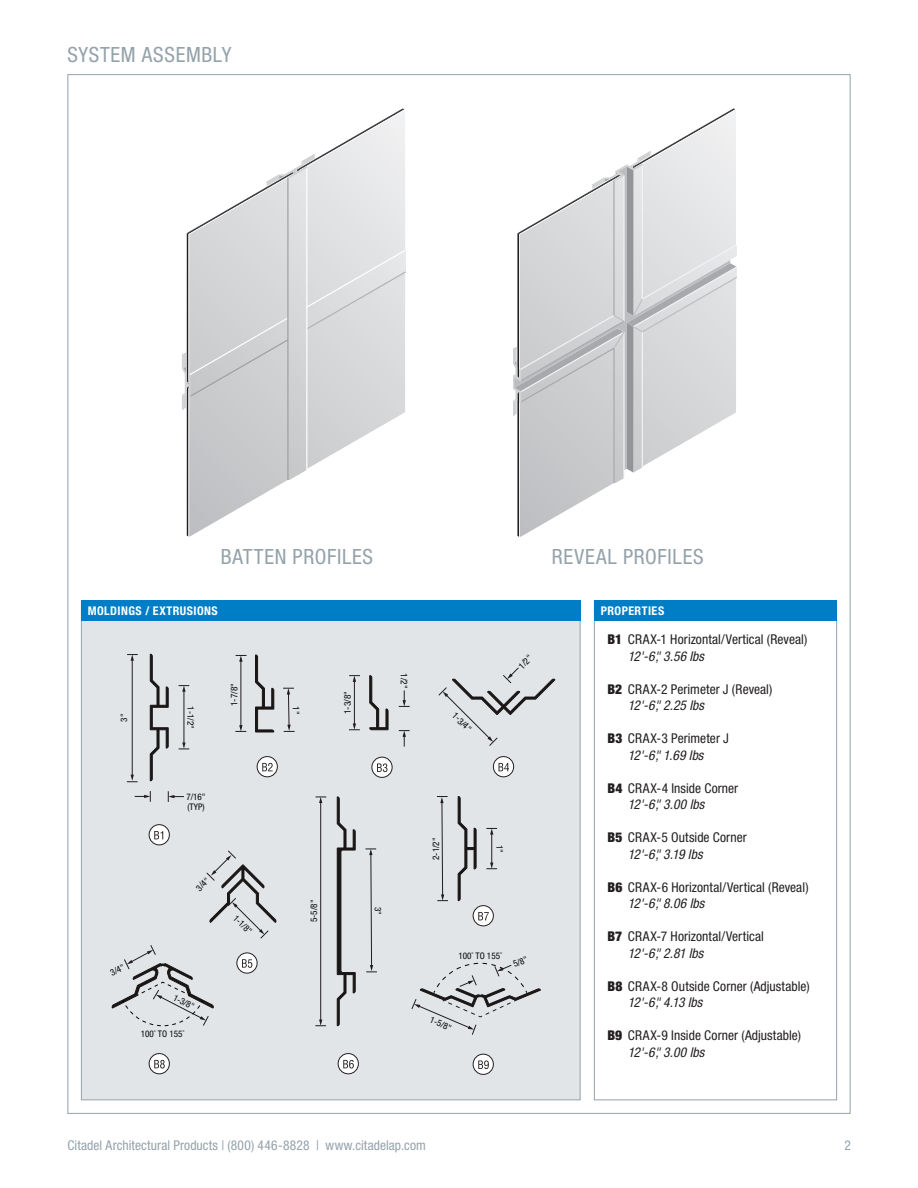
<style>
.page{position:relative;width:918px;height:1188px;background:#fff}
.page>*{position:absolute;margin:0;border:0;box-sizing:border-box;transform-origin:0 0}
.t1{font:condensed 21px "Helvetica Neue LT Std";letter-spacing:.035em;color:#94a2aa}
.t2{font:condensed 13.5px "Helvetica Neue LT Std";letter-spacing:.005em;color:#231f20}
.t3{font:italic condensed 13.5px "Helvetica Neue LT Std";letter-spacing:.005em;color:#231f20}
.t4{font:condensed 13.5px "Helvetica Neue LT Std";letter-spacing:.01em;color:#94a2aa}
.t5{font:700 condensed 12px "Helvetica Neue LT Std";letter-spacing:.04em;color:#fff}
.t6{font:condensed 9.3px "Helvetica Neue LT Std";color:#040503}
.t7{font:condensed 9.15px/9.9px "Helvetica Neue LT Std";color:#040503}
.s1{font-weight:900}
</style>
<div class="page">
<div style="left:81px;top:601px;width:499px;height:499px;background:#e1e5e8;border:1px solid #94a2aa"></div>
<svg style="left:149px;top:825px;width:20px;height:20px"></svg>
<div style="left:149px;top:824px;width:21px;height:21px;border:1px solid #231f20;border-radius:50%"></div>
<svg style="left:154px;top:831px;width:9px;height:8px"></svg>
<svg style="left:257px;top:757px;width:20px;height:20px"></svg>
<div style="left:257px;top:756px;width:21px;height:21px;border:1px solid #231f20;border-radius:50%"></div>
<svg style="left:262px;top:763px;width:11px;height:8px"></svg>
<div style="left:372px;top:757px;width:20px;height:20px;background:#fff;border-radius:50%"></div>
<div style="left:372px;top:757px;width:21px;height:21px;border:1px solid #231f20;border-radius:50%"></div>
<svg style="left:377px;top:763px;width:10px;height:9px"></svg>
<svg style="left:493px;top:757px;width:21px;height:20px"></svg>
<div style="left:493px;top:756px;width:21px;height:21px;border:1px solid #231f20;border-radius:50%"></div>
<svg style="left:499px;top:763px;width:10px;height:8px"></svg>
<div style="left:338px;top:1054px;width:20px;height:20px;background:#fff;border-radius:50%"></div>
<div style="left:338px;top:1053px;width:21px;height:21px;border:1px solid #231f20;border-radius:50%"></div>
<svg style="left:343px;top:1060px;width:11px;height:9px"></svg>
<div style="left:473px;top:906px;width:20px;height:20px;background:#fff;border-radius:50%"></div>
<div style="left:473px;top:905px;width:21px;height:21px;border:1px solid #231f20;border-radius:50%"></div>
<svg style="left:478px;top:912px;width:11px;height:8px"></svg>
<div style="left:149px;top:1054px;width:20px;height:20px;background:#fff;border-radius:50%"></div>
<div style="left:149px;top:1053px;width:21px;height:21px;border:1px solid #231f20;border-radius:50%"></div>
<svg style="left:154px;top:1060px;width:11px;height:9px"></svg>
<div style="left:473px;top:1054px;width:20px;height:20px;background:#fff;border-radius:50%"></div>
<div style="left:473px;top:1054px;width:21px;height:21px;border:1px solid #231f20;border-radius:50%"></div>
<svg style="left:478px;top:1060px;width:11px;height:9px"></svg>
<svg style="left:182px;top:108px;width:224px;height:429px"></svg>
<svg style="left:513px;top:108px;width:224px;height:429px"></svg>
<div style="left:81px;top:601px;width:499px;height:20px;background:#007ec5"></div>
<div style="left:594px;top:601px;width:243px;height:20px;background:#007ec5"></div>
<svg style="left:150px;top:654px;width:19px;height:127px"></svg>
<hr style="left:132px;top:660px;width:1px;height:116px;background:#211d1e">
<hr style="left:184px;top:691px;width:1px;height:53px;background:#211d1e">
<svg style="left:127px;top:775px;width:11px;height:7px"></svg>
<svg style="left:127px;top:654px;width:11px;height:7px"></svg>
<svg style="left:179px;top:685px;width:10px;height:7px"></svg>
<svg style="left:179px;top:743px;width:10px;height:7px"></svg>
<svg style="left:135px;top:791px;width:16px;height:11px"></svg>
<svg style="left:168px;top:791px;width:16px;height:11px"></svg>
<svg style="left:112px;top:850px;width:164px;height:177px"></svg>
<svg style="left:411px;top:962px;width:130px;height:73px"></svg>
<svg style="left:457px;top:796px;width:20px;height:105px"></svg>
<svg style="left:437px;top:796px;width:11px;height:105px"></svg>
<hr style="left:491px;top:833px;width:1px;height:31px;background:#211d1e">
<svg style="left:486px;top:828px;width:11px;height:7px"></svg>
<svg style="left:486px;top:863px;width:11px;height:6px"></svg>
<svg style="left:336px;top:796px;width:20px;height:230px"></svg>
<hr style="left:320px;top:802px;width:1px;height:219px;background:#211d1e">
<svg style="left:315px;top:1020px;width:11px;height:6px"></svg>
<svg style="left:316px;top:797px;width:10px;height:6px"></svg>
<svg style="left:365px;top:849px;width:12px;height:123px"></svg>
<svg style="left:255px;top:654px;width:20px;height:79px"></svg>
<hr style="left:241px;top:661px;width:1px;height:65px;background:#211d1e">
<svg style="left:235px;top:725px;width:11px;height:7px"></svg>
<svg style="left:236px;top:655px;width:11px;height:7px"></svg>
<svg style="left:283px;top:688px;width:12px;height:44px"></svg>
<svg style="left:369px;top:675px;width:20px;height:55px"></svg>
<hr style="left:354px;top:681px;width:1px;height:44px;background:#211d1e">
<svg style="left:349px;top:723px;width:11px;height:7px"></svg>
<svg style="left:349px;top:675px;width:11px;height:7px"></svg>
<svg style="left:399px;top:690px;width:11px;height:17px"></svg>
<svg style="left:399px;top:730px;width:11px;height:17px"></svg>
<svg style="left:438px;top:667px;width:118px;height:79px"></svg>
<p class="t1" style="left:68px;top:43px;width:165px">SYSTEM ASSEMBLY</p>
<p class="t1" style="left:221px;top:545px;width:154px">BATTEN PROFILES</p>
<p class="t1" style="left:552px;top:545px;width:153px">REVEAL PROFILES</p>
<p class="t5" style="left:88px;top:604px;width:132px">MOLDINGS / EXTRUSIONS</p>
<p class="t5" style="left:601px;top:604px;width:65px">PROPERTIES</p>
<p class="t7" style="left:119px;top:722px;width:10px;rotate:-90deg">3"</p>
<p class="t7" style="left:196px;top:706px;width:24px;rotate:90deg">1-1/2"</p>
<p class="t6" style="left:229px;top:706px;width:24px;rotate:-90deg">1-7/8"</p>
<p class="t7" style="left:186px;top:792px;width:21px">7/16" (TYP)</p>
<p class="t7" style="left:194px;top:886px;width:16px;rotate:-45deg">3/4"</p>
<p class="t7" style="left:109px;top:968px;width:16px;rotate:-25deg">3/4"</p>
<p class="t7" style="left:176px;top:992px;width:24px;rotate:27deg">1-3/8"</p>
<p class="t7" style="left:141px;top:1029px;width:45px">100<sup>°</sup> TO 155<sup>°</sup></p>
<p class="t7" style="left:238px;top:913px;width:24px;rotate:45deg">1-1/8"</p>
<p class="t6" style="left:302px;top:706px;width:10px;rotate:90deg">1"</p>
<p class="t6" style="left:342px;top:714px;width:24px;rotate:-90deg">1-3/8"</p>
<p class="t6" style="left:409px;top:673px;width:17px;rotate:90deg">1/2"</p>
<p class="t6" style="left:458px;top:710px;width:24px;rotate:45deg">1-3/4"</p>
<p class="t6" style="left:516px;top:663px;width:17px;rotate:-45deg">1/2"</p>
<p class="t7" style="left:309px;top:922px;width:24px;rotate:-90deg">5-5/8"</p>
<p class="t7" style="left:383px;top:907px;width:10px;rotate:90deg">3"</p>
<p class="t7" style="left:431px;top:860px;width:24px;rotate:-90deg">2-1/2"</p>
<p class="t7" style="left:505px;top:845px;width:10px;rotate:90deg">1"</p>
<p class="t7" style="left:459px;top:951px;width:45px">100<sup>°</sup> TO 155<sup>°</sup></p>
<p class="t7" style="left:512px;top:960px;width:16px;rotate:-23deg">5/8"</p>
<p class="t7" style="left:432px;top:1015px;width:24px;rotate:23deg">1-5/8"</p>
<p class="t2" style="left:608px;top:632px;width:201px"><span class="s1">B1</span> CRAX-1 Horizontal/Vertical (Reveal)</p>
<p class="t3" style="left:628px;top:648px;width:78px">12'-6", 3.56 lbs</p>
<p class="t2" style="left:608px;top:681px;width:167px"><span class="s1">B2</span> CRAX-2 Perimeter J (Reveal)</p>
<p class="t3" style="left:628px;top:698px;width:78px">12'-6", 2.25 lbs</p>
<p class="t2" style="left:608px;top:731px;width:123px"><span class="s1">B3</span> CRAX-3 Perimeter J</p>
<p class="t3" style="left:628px;top:747px;width:77px">12'-6", 1.69 lbs</p>
<p class="t2" style="left:608px;top:780px;width:132px"><span class="s1">B4</span> CRAX-4 Inside Corner</p>
<p class="t3" style="left:628px;top:797px;width:78px">12'-6", 3.00 lbs</p>
<p class="t2" style="left:608px;top:830px;width:141px"><span class="s1">B5</span> CRAX-5 Outside Corner</p>
<p class="t3" style="left:628px;top:846px;width:76px">12'-6", 3.19 lbs</p>
<p class="t2" style="left:608px;top:879px;width:203px"><span class="s1">B6</span> CRAX-6 Horizontal/Vertical (Reveal)</p>
<p class="t3" style="left:628px;top:896px;width:78px">12'-6", 8.06 lbs</p>
<p class="t2" style="left:608px;top:929px;width:158px"><span class="s1">B7</span> CRAX-7 Horizontal/Vertical</p>
<p class="t3" style="left:628px;top:945px;width:77px">12'-6", 2.81 lbs</p>
<p class="t2" style="left:608px;top:978px;width:204px"><span class="s1">B8</span> CRAX-8 Outside Corner (Adjustable)</p>
<p class="t3" style="left:628px;top:995px;width:76px">12'-6", 4.13 lbs</p>
<p class="t2" style="left:608px;top:1028px;width:195px"><span class="s1">B9</span> CRAX-9 Inside Corner (Adjustable)</p>
<p class="t3" style="left:628px;top:1044px;width:78px">12'-6", 3.00 lbs</p>
<p class="t4" style="left:68px;top:1138px;width:360px">Citadel Architectural Products | (800) 446-8828 | www.citadelap.com</p>
<p class="t4" style="left:845px;top:1138px;width:8px">2</p>
</div>
